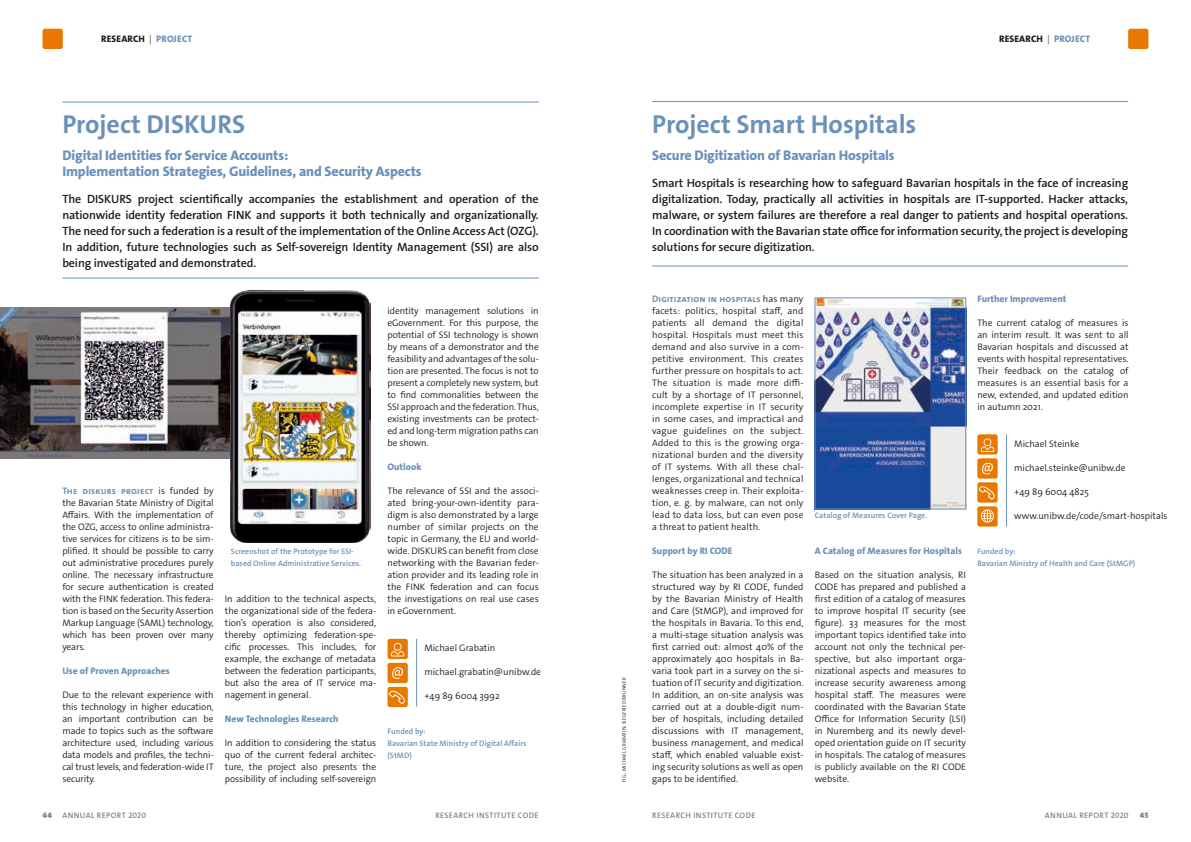
<style>
.page{position:relative;width:1191px;height:842px;background:#fff}
.page>*{position:absolute;margin:0;border:0;box-sizing:border-box;transform-origin:0 0}
.t1{font:700 26px "The Sans Os F";color:#6c91b9}
.t2{font:800 14px/16px "The Sans Os F";letter-spacing:-.01em;color:#6c91b9}
.t3{font:600 12px/16px "The Sans Os F";letter-spacing:-.01em;color:#1b1c20;text-align:justify}
.t4{font:300 9.5px/12px "The Sans Os F";color:#1b1c20;text-align:justify}
.t5{font:800 9.5px "The Sans Os F";color:#6c91b9}
.t6{font:800 9.5px "The Sans Os F";letter-spacing:.02em;color:#1b1c20}
.t7{font:600 8px/12px "The Sans Os F";color:#6c91b9}
.t8{font:600 8px "The Sans Os F";letter-spacing:.05em;color:#818084}
.t9{font:900 8px "The Sans Os F";color:#818084}
.t10{font:300 5px "The Sans Os F";letter-spacing:.02em;color:#1b1c20}
.s1{font-weight:300}
.s2{color:#6c91b9}
.s3{font-weight:700;color:#6c91b9}
</style>
<div class="page">
<hr style="left:62px;top:102px;width:477px;height:1px;background:#6c91b9">
<hr style="left:652px;top:101px;width:476px;height:1px;background:#6c91b9">
<hr style="left:62px;top:278px;width:477px;height:1px;background:#6c91b9">
<hr style="left:652px;top:266px;width:476px;height:1px;background:#6c91b9">
<hr style="left:1006px;top:434px;width:1px;height:93px;background:#6c91b9">
<div style="left:977px;top:434px;width:20px;height:21px;background:#e87800;border-radius:2px"></div>
<div style="left:977px;top:458px;width:20px;height:21px;background:#e87800;border-radius:2px"></div>
<div style="left:977px;top:482px;width:20px;height:21px;background:#e87800;border-radius:2px"></div>
<div style="left:977px;top:506px;width:20px;height:20px;background:#e87800;border-radius:2px"></div>
<svg style="left:982px;top:463px;width:10px;height:11px"></svg>
<svg style="left:979px;top:486px;width:16px;height:14px"></svg>
<svg style="left:980px;top:509px;width:14px;height:14px"></svg>
<svg style="left:980px;top:438px;width:14px;height:14px"></svg>
<img style="left:0;top:308px;width:231px;height:150px">
<img style="left:231px;top:290px;width:139px;height:252px">
<hr style="left:416px;top:639px;width:1px;height:67px;background:#6c91b9">
<div style="left:387px;top:639px;width:21px;height:20px;background:#e87800;border-radius:2px"></div>
<div style="left:387px;top:663px;width:21px;height:20px;background:#e87800;border-radius:2px"></div>
<div style="left:387px;top:687px;width:21px;height:20px;background:#e87800;border-radius:2px"></div>
<svg style="left:392px;top:667px;width:11px;height:12px"></svg>
<svg style="left:389px;top:690px;width:16px;height:14px"></svg>
<svg style="left:391px;top:643px;width:14px;height:13px"></svg>
<img style="left:816px;top:300px;width:148px;height:207px">
<div style="left:814px;top:298px;width:152px;height:211px;border:1px solid #6c91b9"></div>
<div style="left:1128px;top:29px;width:20px;height:20px;background:#e87800;border-radius:2px"></div>
<div style="left:43px;top:29px;width:20px;height:20px;background:#e87800;border-radius:2px"></div>
<p class="t6" style="left:101px;top:32px;width:92px">RESEARCH <span class="s1">|</span> <span class="s2">PROJECT</span></p>
<p class="t6" style="left:999px;top:32px;width:92px">RESEARCH <span class="s1">|</span> <span class="s2">PROJECT</span></p>
<h1 class="t1" style="left:62px;top:107px;width:184px">Project DISKURS</h1>
<h2 class="t2" style="left:62px;top:147px;width:361px">Digital Identities for Service Accounts:<br>Implementation Strategies, Guidelines, and Security Aspects</h2>
<p class="t3" style="left:62px;top:191px;width:478px">The DISKURS project scientifically accompanies the establishment and operation of the nationwide identity federation FINK and supports it both technically and organizationally.<br>The need for such a federation is a result of the implementation of the Online Access Act (OZG).<br>In addition, future technologies such as Self-sovereign Identity Management (SSI) are also being investigated and demonstrated.</p>
<p class="t4" style="left:62px;top:485px;width:153px"><span class="s3">The diskurs project</span> is funded by the Bavarian State Ministry of Digital Affairs. With the implementation of the OZG, access to online administra&shy;tive services for citizens is to be sim&shy;plified. It should be possible to carry out administrative procedures purely online. The necessary infrastructure for secure authentication is created with the FINK federation. This federa&shy;tion is based on the Security Assertion Markup Language (SAML) technology, which has been proven over many years.</p>
<p class="t5" style="left:62px;top:665px;width:109px">Use of Proven Approaches</p>
<p class="t4" style="left:62px;top:689px;width:153px">Due to the relevant experience with this technology in higher education, an important contribution can be made to topics such as the software architecture used, including various data models and profiles, the techni&shy;cal trust levels, and federation-wide IT security.</p>
<p class="t7" style="left:231px;top:546px;width:132px">Screenshot of the Prototype for SSI&shy;based Online Administrative Services.</p>
<p class="t4" style="left:225px;top:593px;width:153px">In addition to the technical aspects, the organizational side of the federa&shy;tion’s operation is also considered, thereby optimizing federation-spe&shy;cific processes. This includes, for example, the exchange of metadata between the federation participants, but also the area of IT service ma&shy;nagement in general.</p>
<p class="t5" style="left:225px;top:713px;width:115px">New Technologies Research</p>
<p class="t4" style="left:225px;top:737px;width:153px">In addition to considering the status quo of the current federal architec&shy;ture, the project also presents the possibility of including self-sovereign</p>
<p class="t4" style="left:387px;top:305px;width:153px">identity management solutions in eGovernment. For this purpose, the potential of SSI technology is shown by means of a demonstrator and the feasibility and advantages of the solu&shy;tion are presented. The focus is not to present a completely new system, but to find commonalities between the SSI approach and the federation. Thus, existing investments can be protect&shy;ed and long-term migration paths can be shown.</p>
<p class="t5" style="left:387px;top:461px;width:35px">Outlook</p>
<p class="t4" style="left:387px;top:485px;width:153px">The relevance of SSI and the associ&shy;ated bring-your-own-identity para&shy;digm is also demonstrated by a large number of similar projects on the topic in Germany, the EU and world&shy;wide. DISKURS can benefit from close networking with the Bavarian feder&shy;ation provider and its leading role in the FINK federation and can focus the investigations on real use cases in eGovernment.</p>
<p class="t4" style="left:424px;top:642px;width:73px">Michael Grabatin</p>
<p class="t4" style="left:424px;top:666px;width:118px">michael.grabatin@unibw.de</p>
<p class="t4" style="left:424px;top:690px;width:77px">+49 89 6004 3992</p>
<p class="t7" style="left:387px;top:726px;width:141px">Funded by:<br>Bavarian State Ministry of Digital Affairs (StMD)</p>
<p class="t10" style="left:621px;top:782px;width:106px;rotate:-90deg">FIG.: MICHAEL GRABATIN; SIEGFRIED BRUNNER</p>
<h1 class="t1" style="left:652px;top:107px;width:266px">Project Smart Hospitals</h1>
<h2 class="t2" style="left:652px;top:147px;width:244px">Secure Digitization of Bavarian Hospitals</h2>
<p class="t3" style="left:652px;top:175px;width:477px">Smart Hospitals is researching how to safeguard Bavarian hospitals in the face of increasing digitalization. Today, practically all activities in hospitals are IT-supported. Hacker attacks, malware, or system failures are therefore a real danger to patients and hospital operations.<br>In coordination with the Bavarian state office for information security, the project is developing solutions for secure digitization.</p>
<p class="t4" style="left:652px;top:293px;width:153px"><span class="s3">Digitization in hospitals</span> has many facets: politics, hospital staff, and patients all demand the digital hospital. Hospitals must meet this demand and also survive in a com&shy;petitive environment. This creates further pressure on hospitals to act.<br>The situation is made more diffi&shy;cult by a shortage of IT personnel, incomplete expertise in IT security in some cases, and impractical and vague guidelines on the subject.<br>Added to this is the growing orga&shy;nizational burden and the diversity of IT systems. With all these chal&shy;lenges, organizational and technical weaknesses creep in. Their exploita&shy;tion, e. g. by malware, can not only lead to data loss, but can even pose a threat to patient health.</p>
<p class="t5" style="left:652px;top:545px;width:82px">Support by RI CODE</p>
<p class="t4" style="left:652px;top:569px;width:153px">The situation has been analyzed in a structured way by RI CODE, funded by the Bavarian Ministry of Health and Care (StMGP), and improved for the hospitals in Bavaria. To this end, a multi-stage situation analysis was first carried out: almost 40% of the approximately 400 hospitals in Ba&shy;varia took part in a survey on the si&shy;tuation of IT security and digitization.<br>In addition, an on-site analysis was carried out at a double-digit num&shy;ber of hospitals, including detailed discussions with IT management, business management, and medical staff, which enabled valuable exist&shy;ing security solutions as well as open gaps to be identified.</p>
<p class="t7" style="left:814px;top:510px;width:114px">Catalog of Measures Cover Page.</p>
<p class="t5" style="left:814px;top:545px;width:149px">A Catalog of Measures for Hospitals</p>
<p class="t4" style="left:814px;top:569px;width:153px">Based on the situation analysis, RI CODE has prepared and published a first edition of a catalog of measures to improve hospital IT security (see figure). 33 measures for the most important topics identified take into account not only the technical per&shy;spective, but also important orga&shy;nizational aspects and measures to increase security awareness among hospital staff. The measures were coordinated with the Bavarian State Office for Information Security (LSI) in Nuremberg and its newly devel&shy;oped orientation guide on IT security in hospitals. The catalog of measures is publicly available on the RI CODE website.</p>
<p class="t5" style="left:977px;top:293px;width:90px">Further Improvement</p>
<p class="t4" style="left:977px;top:317px;width:153px">The current catalog of measures is an interim result. It was sent to all Bavarian hospitals and discussed at events with hospital representatives.<br>Their feedback on the catalog of measures is an essential basis for a new, extended, and updated edition in autumn 2021.</p>
<p class="t4" style="left:1014px;top:438px;width:67px">Michael Steinke</p>
<p class="t4" style="left:1014px;top:462px;width:113px">michael.steinke@unibw.de</p>
<p class="t4" style="left:1014px;top:486px;width:76px">+49 89 6004 4825</p>
<p class="t4" style="left:1014px;top:510px;width:155px">www.unibw.de/code/smart-hospitals</p>
<p class="t7" style="left:977px;top:546px;width:159px">Funded by:<br>Bavarian Ministry of Health and Care (StMGP)</p>
<p class="t9" style="left:43px;top:810px;width:11px">44</p>
<p class="t8" style="left:62px;top:810px;width:85px">ANNUAL REPORT 2020</p>
<p class="t8" style="left:435px;top:810px;width:105px">RESEARCH INSTITUTE CODE</p>
<p class="t8" style="left:652px;top:810px;width:105px">RESEARCH INSTITUTE CODE</p>
<p class="t8" style="left:1045px;top:810px;width:85px">ANNUAL REPORT 2020</p>
<p class="t9" style="left:1139px;top:810px;width:10px">45</p>
</div>
